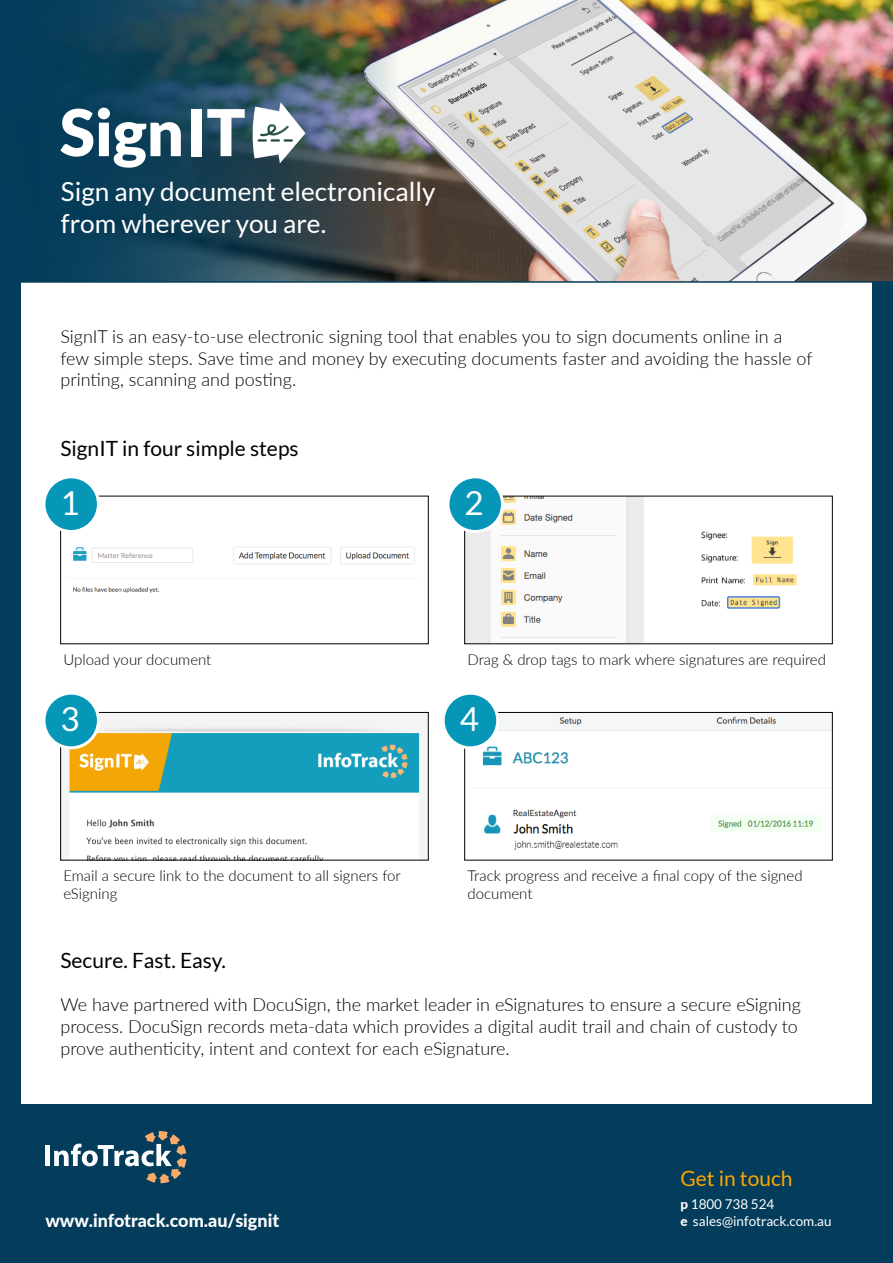
<style>
.page{position:relative;width:893px;height:1263px;background:#fff}
.page>*{position:absolute;margin:0;border:0;box-sizing:border-box;transform-origin:0 0}
.t1{font:33px "Lato";color:#fff}
.t2{font:26.1px "Lato";color:#fff}
.t3{font:21px "Lato";color:#000}
.t4{font:21px "Lato";color:#ffa500}
.t5{font:300 18px/21.6px "Lato";color:#000}
.t6{font:800 18px "Lato";color:#fff}
.t7{font:300 15px/18px "Lato";color:#000}
.t8{font:13.5px "Lato";color:#fff}
.s1{font-weight:800}
</style>
<div class="page">
<div style="left:872px;top:280px;width:21px;height:848px;background:#033d5b"></div>
<img style="left:20px;top:0;width:873px;height:283px">
<img style="left:0;top:0;width:398px;height:282px">
<div style="left:0;top:1104px;width:893px;height:159px;background:#033d5b"></div>
<div style="left:0;top:280px;width:20px;height:848px;background:#033d5b"></div>
<svg style="left:60px;top:108px;width:121px;height:60px"></svg>
<div style="left:191px;top:109px;width:11px;height:47px;background:#fff"></div>
<svg style="left:207px;top:109px;width:38px;height:47px"></svg>
<svg style="left:252px;top:102px;width:53px;height:61px"></svg>
<div style="left:45px;top:1145px;width:5px;height:21px;background:#fff"></div>
<svg style="left:54px;top:1131px;width:132px;height:52px"></svg>
<img style="left:73px;top:538px;width:356px;height:86px">
<div style="left:61px;top:712px;width:367px;height:148px;background:#f5f3f6"></div>
<img style="left:69px;top:728px;width:351px;height:130px">
<div style="left:60px;top:712px;width:368px;height:148px;border:1px solid #000"></div>
<div style="left:44px;top:693px;width:54px;height:55px;background:#0696b7;border-radius:50%"></div>
<div style="left:42px;top:692px;width:58px;height:57px;border:3px solid #fff;border-radius:50%"></div>
<img style="left:466px;top:498px;width:331px;height:144px">
<div style="left:448px;top:477px;width:54px;height:54px;background:#0696b7;border-radius:50%"></div>
<div style="left:446px;top:475px;width:58px;height:58px;border:3px solid #fff;border-radius:50%"></div>
<img style="left:474px;top:716px;width:356px;height:134px">
<div style="left:464px;top:712px;width:368px;height:148px;border:1px solid #000"></div>
<div style="left:443px;top:693px;width:55px;height:55px;background:#0696b7;border-radius:50%"></div>
<div style="left:442px;top:692px;width:57px;height:57px;border:3px solid #fff;border-radius:50%"></div>
<div style="left:44px;top:477px;width:54px;height:54px;background:#0696b7;border-radius:50%"></div>
<div style="left:42px;top:475px;width:58px;height:58px;border:3px solid #fff;border-radius:50%"></div>
<p class="t2" style="left:61px;top:177px;width:376px">Sign any document electronically</p>
<p class="t2" style="left:61px;top:209px;width:267px">from wherever you are.</p>
<p class="t5" style="left:60px;top:325px;width:753px">SignIT is an easy-to-use electronic signing tool that enables you to sign documents online in a few simple steps. Save time and money by executing documents faster and avoiding the hassle of printing, scanning and posting.</p>
<p class="t3" style="left:60px;top:436px;width:240px">SignIT in four simple steps</p>
<p class="t1" style="left:61px;top:484px;width:21px">1</p>
<p class="t1" style="left:465px;top:484px;width:21px">2</p>
<p class="t7" style="left:63px;top:650px;width:150px">Upload your document</p>
<p class="t7" style="left:467px;top:650px;width:360px">Drag &amp; drop tags to mark where signatures are required</p>
<p class="t1" style="left:61px;top:700px;width:21px">3</p>
<p class="t1" style="left:460px;top:700px;width:21px">4</p>
<p class="t7" style="left:63px;top:866px;width:339px">Email a secure link to the document to all signers for eSigning</p>
<p class="t7" style="left:467px;top:866px;width:337px">Track progress and receive a final copy of the signed document</p>
<p class="t3" style="left:60px;top:949px;width:167px">Secure. Fast. Easy.</p>
<p class="t5" style="left:60px;top:993px;width:742px">We have partnered with DocuSign, the market leader in eSignatures to ensure a secure eSigning process. DocuSign records meta-data which provides a digital audit trail and chain of custody to prove authenticity, intent and context for each eSignature.</p>
<p class="t6" style="left:45px;top:1207px;width:235px">www.infotrack.com.au/signit</p>
<p class="t4" style="left:680px;top:1166px;width:114px">Get in touch</p>
<p class="t8" style="left:680px;top:1197px;width:95px"><span class="s1">p</span> 1800 738 524</p>
<p class="t8" style="left:680px;top:1213px;width:153px"><span class="s1">e</span> sales@infotrack.com.au</p>
</div>
